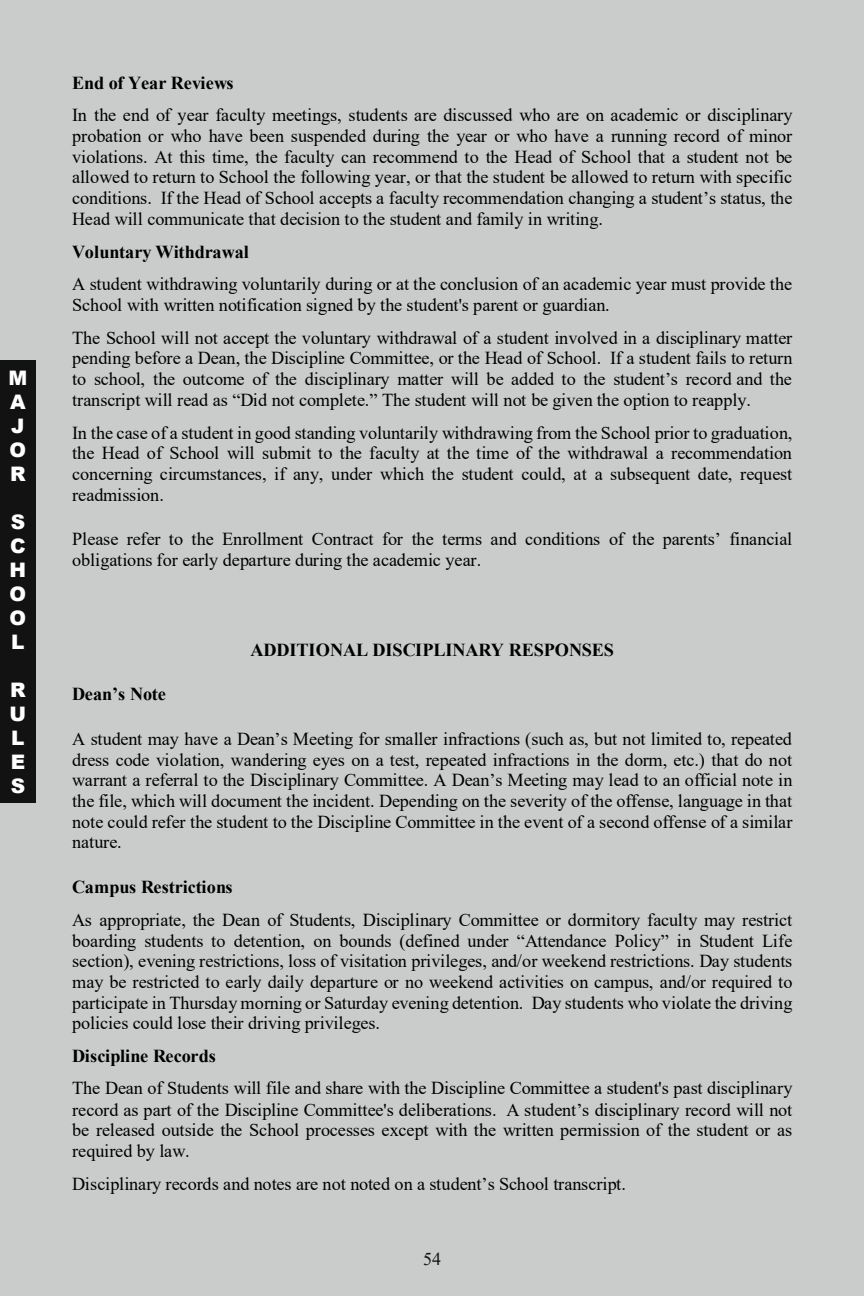
<style>
.page{position:relative;width:864px;height:1296px;background:#c9cccb}
.page>*{position:absolute;margin:0;border:0;box-sizing:border-box;transform-origin:0 0}
.t1{font:22px "Times New Roman";color:#000}
.t2{font:900 20px/24px "Arial";color:#fff;text-align:justify}
.t3{font:18.2px/20.6px "Times New Roman";color:#000;text-align:justify}
.t4{font:700 18.2px "Times New Roman";letter-spacing:-.005em;color:#000}
.t5{font:18px "Times New Roman";color:#121212}
</style>
<div class="page">
<div style="left:0;top:360px;width:36px;height:443px;background:#121212"></div>
<p class="t2" style="left:9px;top:365px;width:20px;text-align:left">M<br>A<br>J<br>O<br>R</p>
<p class="t2" style="left:10px;top:509px;width:18px">S C H O O L</p>
<p class="t2" style="left:10px;top:677px;width:18px">R U L E S</p>
<p class="t4" style="left:72px;top:70px;width:163px">End of Year Reviews</p>
<p class="t3" style="left:72px;top:104px;width:722px">In the end of year faculty meetings, students are discussed who are on academic or disciplinary probation or who have been suspended during the year or who have a running record of minor violations. At this time, the faculty can recommend to the Head of School that a student not be allowed to return to School the following year, or that the student be allowed to return with specific conditions. If the Head of School accepts a faculty recommendation changing a student’s status, the Head will communicate that decision to the student and family in writing.</p>
<p class="t4" style="left:72px;top:239px;width:178px">Voluntary Withdrawal</p>
<p class="t3" style="left:72px;top:273px;width:722px">A student withdrawing voluntarily during or at the conclusion of an academic year must provide the<br>School with written notification signed by the student's parent or guardian.</p>
<p class="t3" style="left:72px;top:327px;width:722px">The School will not accept the voluntary withdrawal of a student involved in a disciplinary matter pending before a Dean, the Discipline Committee, or the Head of School. If a student fails to return to school, the outcome of the disciplinary matter will be added to the student’s record and the transcript will read as “Did not complete.” The student will not be given the option to reapply.</p>
<p class="t3" style="left:72px;top:422px;width:722px">In the case of a student in good standing voluntarily withdrawing from the School prior to graduation, the Head of School will submit to the faculty at the time of the withdrawal a recommendation concerning circumstances, if any, under which the student could, at a subsequent date, request readmission.</p>
<p class="t3" style="left:72px;top:528px;width:722px">Please refer to the Enrollment Contract for the terms and conditions of the parents’ financial obligations for early departure during the academic year.</p>
<p class="t4" style="left:251px;top:636px;width:365px">ADDITIONAL DISCIPLINARY RESPONSES</p>
<p class="t4" style="left:72px;top:681px;width:95px">Dean’s Note</p>
<p class="t3" style="left:72px;top:728px;width:722px">A student may have a Dean’s Meeting for smaller infractions (such as, but not limited to, repeated dress code violation, wandering eyes on a test, repeated infractions in the dorm, etc.) that do not warrant a referral to the Disciplinary Committee. A Dean’s Meeting may lead to an official note in the file, which will document the incident. Depending on the severity of the offense, language in that note could refer the student to the Discipline Committee in the event of a second offense of a similar nature.</p>
<p class="t4" style="left:72px;top:874px;width:162px">Campus Restrictions</p>
<p class="t3" style="left:72px;top:909px;width:722px">As appropriate, the Dean of Students, Disciplinary Committee or dormitory faculty may restrict boarding students to detention, on bounds (defined under “Attendance Policy” in Student Life section), evening restrictions, loss of visitation privileges, and/or weekend restrictions. Day students may be restricted to early daily departure or no weekend activities on campus, and/or required to participate in Thursday morning or Saturday evening detention. Day students who violate the driving policies could lose their driving privileges.</p>
<p class="t4" style="left:72px;top:1043px;width:145px">Discipline Records</p>
<p class="t3" style="left:72px;top:1077px;width:722px">The Dean of Students will file and share with the Discipline Committee a student's past disciplinary record as part of the Discipline Committee's deliberations. A student’s disciplinary record will not be released outside the School processes except with the written permission of the student or as required by law.</p>
<p class="t3" style="left:72px;top:1173px;width:556px">Disciplinary records and notes are not noted on a student’s School transcript.</p>
<p class="t1" style="left:421px;top:1243px;width:24px">52</p>
<p class="t5" style="left:423px;top:1246px;width:19px">54</p>
</div>
